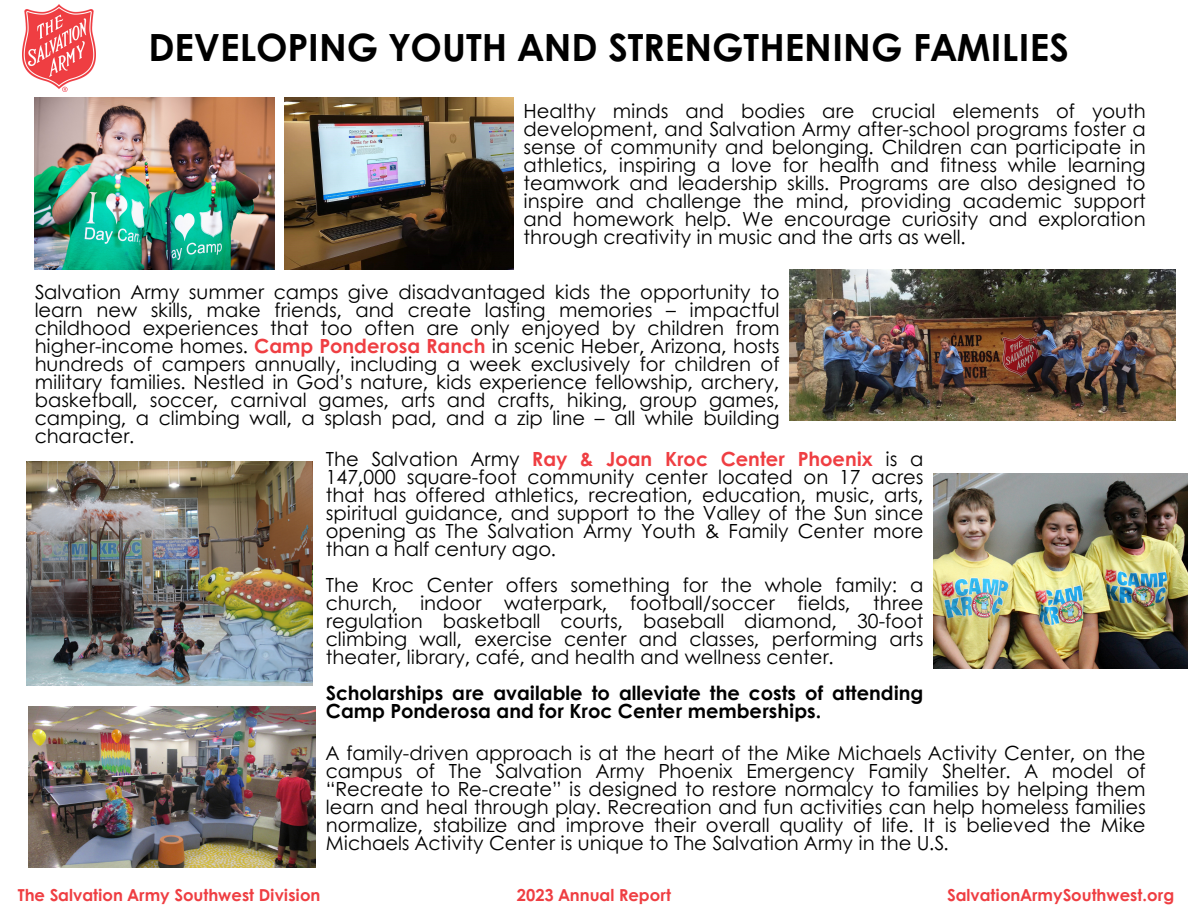
<style>
.page{position:relative;width:1188px;height:918px;background:#fff}
.page>*{position:absolute;margin:0;border:0;box-sizing:border-box;transform-origin:0 0}
.t1{font:700 37.5px "Century Gothic";color:#000}
.t2{font:19.5px/18px "Century Gothic";color:#000;text-align:justify}
.t3{font:700 19.5px/18px "Century Gothic";color:#000}
.t4{font:700 16.5px "Century Gothic";color:#ef3e42}
.s1{font-weight:700;color:#ef3e42}
</style>
<div class="page">
<img style="left:790px;top:269px;width:386px;height:151px">
<img style="left:29px;top:707px;width:287px;height:161px">
<img style="left:26px;top:462px;width:286px;height:224px">
<img style="left:284px;top:97px;width:230px;height:172px">
<img style="left:35px;top:97px;width:239px;height:172px">
<img style="left:933px;top:474px;width:254px;height:194px">
<img style="left:22px;top:5px;width:74px;height:86px">
<p class="t1" style="left:148px;top:19px;width:922px">DEVELOPING YOUTH AND STRENGTHENING FAMILIES</p>
<h3 class="t2" style="left:524px;top:101px;width:624px">Healthy minds and bodies are crucial elements of youth development, and Salvation Army after-school programs foster a sense of community and belonging. Children can participate in athletics, inspiring a love for health and fitness while learning teamwork and leadership skills. Programs are also designed to inspire and challenge the mind, providing academic support and homework help. We encourage curiosity and exploration through creativity in music and the arts as well.</h3>
<h3 class="t2" style="left:35px;top:282px;width:746px">Salvation Army summer camps give disadvantaged kids the opportunity to learn new skills, make friends, and create lasting memories – impactful childhood experiences that too often are only enjoyed by children from higher-income homes. <span class="s1">Camp Ponderosa Ranch</span> in scenic Heber, Arizona, hosts hundreds of campers annually, including a week exclusively for children of military families. Nestled in God’s nature, kids experience fellowship, archery, basketball, soccer, carnival games, arts and crafts, hiking, group games, camping, a climbing wall, a splash pad, and a zip line – all while building character.</h3>
<h2 class="t2" style="left:326px;top:449px;width:599px">The Salvation Army <span class="s1">Ray &amp; Joan Kroc Center Phoenix</span> is a 147,000 square-foot community center located on 17 acres that has offered athletics, recreation, education, music, arts, spiritual guidance, and support to the Valley of the Sun since opening as The Salvation Army Youth &amp; Family Center more than a half century ago.</h2>
<p class="t2" style="left:326px;top:575px;width:599px">The Kroc Center offers something for the whole family: a church, indoor waterpark, football/soccer fields, three regulation basketball courts, baseball diamond, 30-foot climbing wall, exercise center and classes, performing arts theater, library, café, and health and wellness center.</p>
<h3 class="t3" style="left:326px;top:683px;width:599px">Scholarships are available to alleviate the costs of attending<br>Camp Ponderosa and for Kroc Center memberships.</h3>
<p class="t2" style="left:326px;top:743px;width:821px">A family-driven approach is at the heart of the Mike Michaels Activity Center, on the campus of The Salvation Army Phoenix Emergency Family Shelter. A model of “Recreate to Re-create” is designed to restore normalcy to families by helping them learn and heal through play. Recreation and fun activities can help homeless families normalize, stabilize and improve their overall quality of life. It is believed the Mike Michaels Activity Center is unique to The Salvation Army in the U.S.</p>
<p class="t4" style="left:18px;top:883px;width:304px">The Salvation Army Southwest Division</p>
<p class="t4" style="left:517px;top:883px;width:156px">2023 Annual Report</p>
<p class="t4" style="left:947px;top:883px;width:229px">SalvationArmySouthwest.org</p>
</div>
